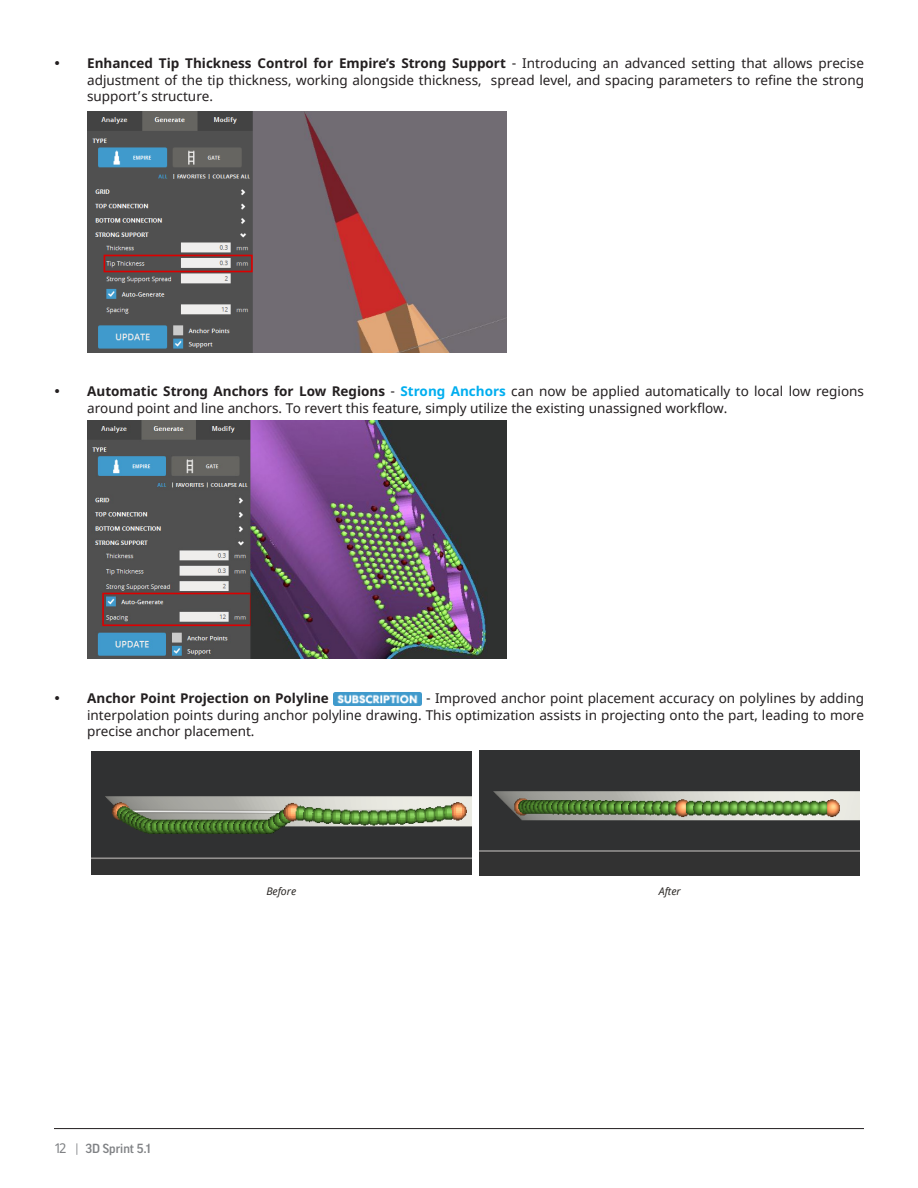
<style>
.page{position:relative;width:918px;height:1188px;background:#fff}
.page>*{position:absolute;margin:0;border:0;box-sizing:border-box;transform-origin:0 0}
.t1{font:13.5px/16.5px "Noto Sans";color:#231f20;text-align:justify}
.t2{font:700 13.5px "Noto Sans";color:#231f20}
.t3{font:13.5px "Noto Sans";color:#808285}
.t4{font:500 12.75px "Good Pro";color:#808285}
.Image_Caption{font:italic 10.5px "Noto Sans";letter-spacing:-.01em;color:#2b2825}
.s1{font-weight:700}
.s2{font-weight:700;color:#00aeef}
</style>
<div class="page">
<hr style="left:54px;top:1128px;width:810px;height:1px;background:#231f20">
<svg style="left:77px;top:1143px;width:1px;height:12px"></svg>
<img style="left:87px;top:111px;width:420px;height:242px">
<img style="left:87px;top:421px;width:420px;height:237px">
<img style="left:334px;top:692px;width:87px;height:14px">
<img style="left:91px;top:752px;width:380px;height:123px">
<img style="left:480px;top:751px;width:380px;height:125px">
<p class="t1" style="left:87px;top:56px;width:778px"><span class="s1">Enhanced Tip Thickness Control for Empire’s Strong Support</span> - Introducing an advanced setting that allows precise adjustment of the tip thickness, working alongside thickness, spread level, and spacing parameters to refine the strong support’s structure.</p>
<p class="t1" style="left:87px;top:384px;width:778px"><span class="s1">Automatic Strong Anchors for Low Regions</span> - <span class="s2">Strong Anchors</span> can now be applied automatically to local low regions around point and line anchors. To revert this feature, simply utilize the existing unassigned workflow.</p>
<p class="t2" style="left:87px;top:689px;width:243px">Anchor Point Projection on Polyline</p>
<p class="t1" style="left:87px;top:691px;width:778px;text-indent:339px">- Improved anchor point placement accuracy on polylines by adding interpolation points during anchor polyline drawing. This optimization assists in projecting onto the part, leading to more precise anchor placement.</p>
<p class="t3" style="left:54px;top:1139px;width:14px">12</p>
<p class="t4" style="left:86px;top:1142px;width:67px">3D Sprint 5.1</p>
<p class="Image_Caption" style="left:266px;top:884px;width:31px">Before</p>
<p class="Image_Caption" style="left:659px;top:884px;width:23px">After</p>
</div>
